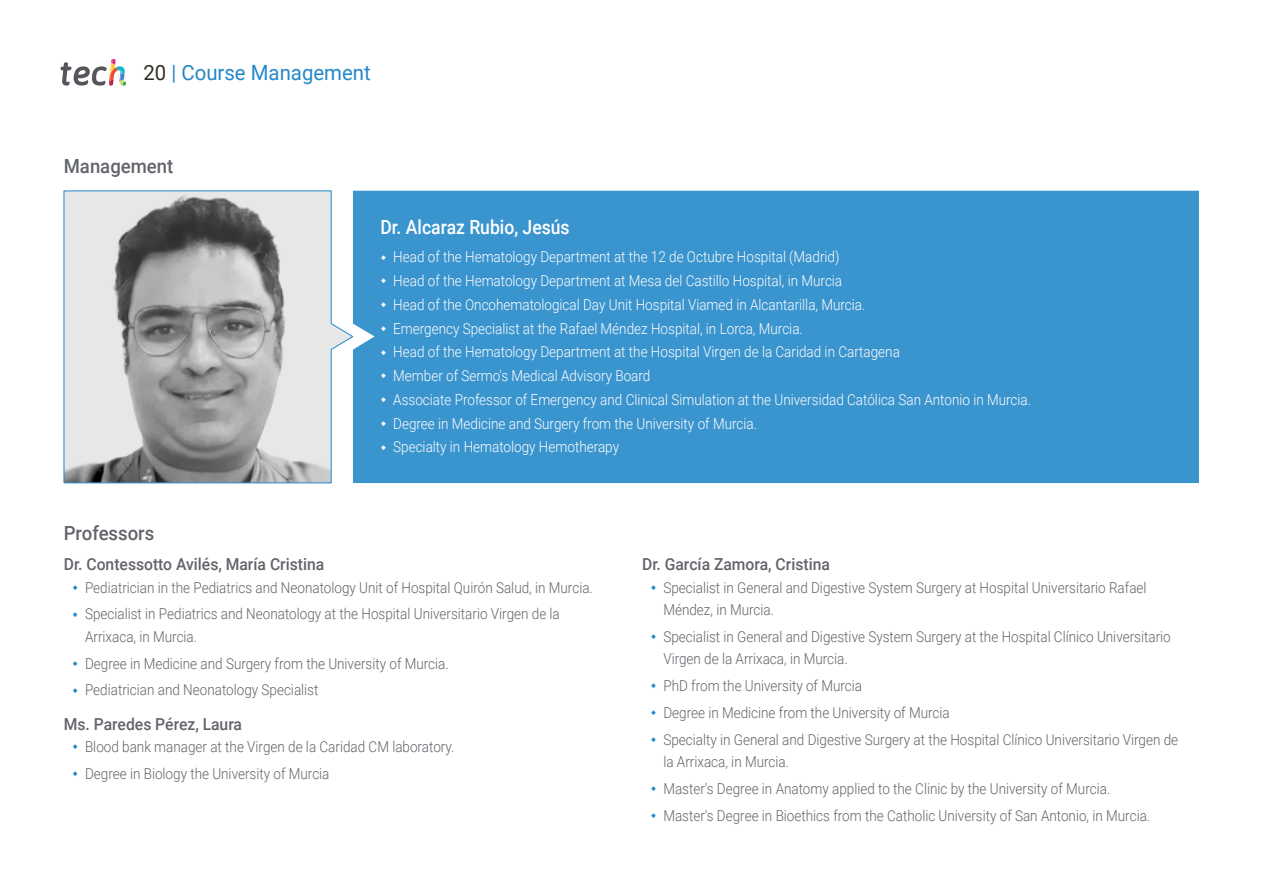
<style>
.page{position:relative;width:1263px;height:893px;background:#fff}
.page>*{position:absolute;margin:0;border:0;box-sizing:border-box;transform-origin:0 0}
.t1{font:21px "Roboto";color:#2488c9}
.t2{font:500 19.5px "Roboto";color:#fff;scale:.9 1}
.t3{font:500 19.5px "Roboto";color:#61646a;scale:.95 1}
.t4{font:500 16.5px "Roboto";color:#61646a;scale:.95 1}
.t5{font:300 15px/26.7px "Roboto";color:#61646a;scale:.9 1}
.t6{font:300 15px/23.7px "Roboto";color:#fff;scale:.9 1}
.s1{color:#312e20}
</style>
<div class="page">
<svg style="left:61px;top:59px;width:65px;height:27px"></svg>
<div style="left:353px;top:191px;width:846px;height:292px;background:#3a94ce"></div>
<svg style="left:64px;top:191px;width:289px;height:292px;background:#b8b9b9"></svg>
<svg style="left:381px;top:255px;width:5px;height:5px"></svg>
<svg style="left:381px;top:278px;width:5px;height:5px"></svg>
<svg style="left:381px;top:302px;width:5px;height:5px"></svg>
<svg style="left:381px;top:326px;width:5px;height:5px"></svg>
<svg style="left:381px;top:350px;width:5px;height:5px"></svg>
<svg style="left:381px;top:373px;width:5px;height:5px"></svg>
<svg style="left:381px;top:397px;width:5px;height:5px"></svg>
<svg style="left:381px;top:421px;width:5px;height:5px"></svg>
<svg style="left:381px;top:445px;width:5px;height:5px"></svg>
<h1 class="t1" style="left:144px;top:57px;width:229px"><span class="s1">20</span> | Course Management</h1>
<h2 class="t3" style="left:64px;top:152px;width:117px">Management</h2>
<h2 class="t2" style="left:380px;top:213px;width:212px">Dr. Alcaraz Rubio, Jesús</h2>
<p class="t6" style="left:393px;top:245px;width:710px">Head of the Hematology Department at the 12 de Octubre Hospital (Madrid)<br>Head of the Hematology Department at Mesa del Castillo Hospital, in Murcia<br>Head of the Oncohematological Day Unit Hospital Viamed in Alcantarilla, Murcia.<br>Emergency Specialist at the Rafael Méndez Hospital, in Lorca, Murcia.<br>Head of the Hematology Department at the Hospital Virgen de la Caridad in Cartagena<br>Member of Sermo's Medical Advisory Board<br>Associate Professor of Emergency and Clinical Simulation at the Universidad Católica San Antonio in Murcia.<br>Degree in Medicine and Surgery from the University of Murcia.<br>Specialty in Hematology Hemotherapy</p>
<h2 class="t3" style="left:64px;top:520px;width:97px">Professors</h2>
<p class="t4" style="left:64px;top:553px;width:276px">Dr. Contessotto Avilés, María Cristina</p>
<p class="t5" style="left:85px;top:573px;width:566px">Pediatrician in the Pediatrics and Neonatology Unit of Hospital Quirón Salud, in Murcia.<br>Specialist in Pediatrics and Neonatology at the Hospital Universitario Virgen de la</p>
<p class="t5" style="left:85px;top:623px;width:406px">Arrixaca, in Murcia.<br>Degree in Medicine and Surgery from the University of Murcia.<br>Pediatrician and Neonatology Specialist</p>
<p class="t4" style="left:64px;top:712px;width:189px">Ms. Paredes Pérez, Laura</p>
<p class="t5" style="left:85px;top:733px;width:412px">Blood bank manager at the Virgen de la Caridad CM laboratory.<br>Degree in Biology the University of Murcia</p>
<p class="t4" style="left:642px;top:553px;width:199px">Dr. García Zamora, Cristina</p>
<p class="t5" style="left:663px;top:575px;width:538px;line-height:22.5px">Specialist in General and Digestive System Surgery at Hospital Universitario Rafael<br>Méndez, in Murcia.</p>
<p class="t5" style="left:663px;top:625px;width:565px;line-height:22.5px">Specialist in General and Digestive System Surgery at the Hospital Clínico Universitario<br>Virgen de la Arrixaca, in Murcia.</p>
<p class="t5" style="left:663px;top:672px;width:574px">PhD from the University of Murcia<br>Degree in Medicine from the University of Murcia<br>Specialty in General and Digestive Surgery at the Hospital Clínico Universitario Virgen de</p>
<p class="t5" style="left:663px;top:748px;width:542px">la Arrixaca, in Murcia.<br>Master's Degree in Anatomy applied to the Clinic by the University of Murcia.<br>Master's Degree in Bioethics from the Catholic University of San Antonio, in Murcia.</p>
</div>
